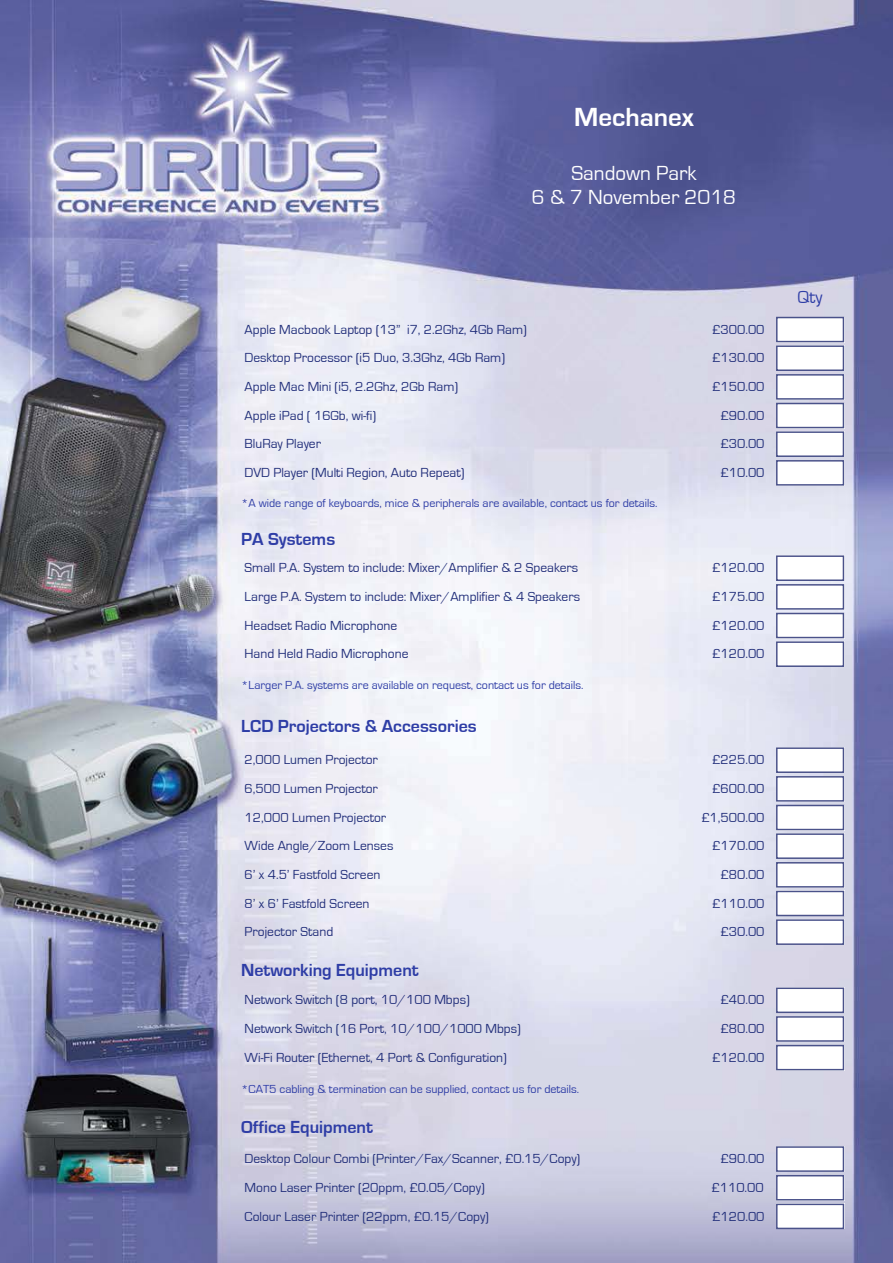
<style>
.page{position:relative;width:893px;height:1263px;background:#fff}
.page>*{position:absolute;margin:0;border:0;box-sizing:border-box;transform-origin:0 0}
.t1{font:700 27px "Eurostile";color:#fff}
.t2{font:21px/23.4px "Eurostile";color:#fff;text-align:center}
.t3{font:700 18px "Eurostile";color:#2e3da6}
.t4{font:18px "Eurostile";color:#2e3da6}
.t5{font:13.5px/28.7px "Eurostile";color:#212e7a}
.t6{font:12px "Eurostile";color:#2e3da6}
</style>
<div class="page">
<img style="left:0;top:0;width:893px;height:1263px">
<div style="left:776px;top:317px;width:68px;height:25px;background:#fff"></div>
<div style="left:776px;top:317px;width:68px;height:25px;border:2px solid #4a528a"></div>
<div style="left:776px;top:555px;width:68px;height:26px;background:#fff"></div>
<div style="left:776px;top:555px;width:68px;height:26px;border:2px solid #4a528a"></div>
<div style="left:776px;top:584px;width:68px;height:26px;background:#fff"></div>
<div style="left:776px;top:584px;width:68px;height:26px;border:2px solid #4a528a"></div>
<div style="left:776px;top:613px;width:68px;height:25px;background:#fff"></div>
<div style="left:776px;top:613px;width:68px;height:25px;border:2px solid #4a528a"></div>
<div style="left:776px;top:641px;width:68px;height:26px;background:#fff"></div>
<div style="left:776px;top:641px;width:68px;height:26px;border:2px solid #4a528a"></div>
<div style="left:776px;top:345px;width:68px;height:26px;background:#fff"></div>
<div style="left:776px;top:345px;width:68px;height:26px;border:2px solid #4a528a"></div>
<div style="left:776px;top:374px;width:68px;height:26px;background:#fff"></div>
<div style="left:776px;top:374px;width:68px;height:26px;border:2px solid #4a528a"></div>
<div style="left:776px;top:403px;width:68px;height:25px;background:#fff"></div>
<div style="left:776px;top:403px;width:68px;height:25px;border:2px solid #4a528a"></div>
<div style="left:776px;top:431px;width:68px;height:26px;background:#fff"></div>
<div style="left:776px;top:431px;width:68px;height:26px;border:2px solid #4a528a"></div>
<div style="left:776px;top:460px;width:68px;height:26px;background:#fff"></div>
<div style="left:776px;top:460px;width:68px;height:26px;border:2px solid #4a528a"></div>
<div style="left:776px;top:776px;width:68px;height:26px;background:#fff"></div>
<div style="left:776px;top:776px;width:68px;height:26px;border:2px solid #4a528a"></div>
<div style="left:776px;top:805px;width:68px;height:25px;background:#fff"></div>
<div style="left:776px;top:805px;width:68px;height:25px;border:2px solid #4a528a"></div>
<div style="left:776px;top:833px;width:68px;height:26px;background:#fff"></div>
<div style="left:776px;top:833px;width:68px;height:26px;border:2px solid #4a528a"></div>
<div style="left:776px;top:862px;width:68px;height:25px;background:#fff"></div>
<div style="left:776px;top:862px;width:68px;height:25px;border:2px solid #4a528a"></div>
<div style="left:776px;top:891px;width:68px;height:25px;background:#fff"></div>
<div style="left:776px;top:891px;width:68px;height:25px;border:2px solid #4a528a"></div>
<div style="left:776px;top:919px;width:68px;height:26px;background:#fff"></div>
<div style="left:776px;top:919px;width:68px;height:26px;border:2px solid #4a528a"></div>
<div style="left:776px;top:987px;width:68px;height:26px;background:#fff"></div>
<div style="left:776px;top:987px;width:68px;height:26px;border:2px solid #4a528a"></div>
<div style="left:776px;top:1016px;width:68px;height:26px;background:#fff"></div>
<div style="left:776px;top:1016px;width:68px;height:26px;border:2px solid #4a528a"></div>
<div style="left:776px;top:1045px;width:68px;height:25px;background:#fff"></div>
<div style="left:776px;top:1045px;width:68px;height:25px;border:2px solid #4a528a"></div>
<div style="left:776px;top:747px;width:68px;height:26px;background:#fff"></div>
<div style="left:776px;top:747px;width:68px;height:26px;border:2px solid #4a528a"></div>
<div style="left:776px;top:1146px;width:68px;height:26px;background:#fff"></div>
<div style="left:776px;top:1146px;width:68px;height:26px;border:2px solid #4a528a"></div>
<div style="left:776px;top:1175px;width:68px;height:25px;background:#fff"></div>
<div style="left:776px;top:1175px;width:68px;height:25px;border:2px solid #4a528a"></div>
<div style="left:776px;top:1203px;width:68px;height:26px;background:#fff"></div>
<div style="left:776px;top:1203px;width:68px;height:26px;border:2px solid #4a528a"></div>
<h1 class="t1" style="left:574px;top:103px;width:121px">Mechanex</h1>
<h2 class="t2" style="left:532px;top:162px;width:206px">Sandown Park<br>6 &amp; 7 November 2018</h2>
<p class="t5" style="left:245px;top:315px;width:284px">Apple Macbook Laptop (13” i7, 2.2Ghz, 4Gb Ram)</p>
<p class="t5" style="left:712px;top:315px;width:54px">£300.00</p>
<p class="t5" style="left:245px;top:344px;width:262px">Desktop Processor (i5 Duo, 3.3Ghz, 4Gb Ram)<br>Apple Mac Mini (i5, 2.2Ghz, 2Gb Ram)<br>Apple iPad ( 16Gb, wi-fi)<br>BluRay Player<br>DVD Player (Multi Region, Auto Repeat)</p>
<p class="t5" style="left:712px;top:344px;width:54px;text-align:right">£130.00 £150.00 £90.00 £30.00 £10.00</p>
<p class="t6" style="left:241px;top:496px;width:418px">*A wide range of keyboards, mice &amp; peripherals are available, contact us for details.</p>
<h3 class="t3" style="left:241px;top:529px;width:96px">PA Systems</h3>
<p class="t5" style="left:245px;top:554px;width:335px">Small P.A. System to include: Mixer/Amplifier &amp; 2 Speakers</p>
<p class="t5" style="left:712px;top:554px;width:54px">£120.00</p>
<p class="t5" style="left:245px;top:582px;width:337px">Large P.A. System to include: Mixer/Amplifier &amp; 4 Speakers</p>
<p class="t5" style="left:712px;top:582px;width:54px">£175.00</p>
<p class="t5" style="left:245px;top:611px;width:154px">Headset Radio Microphone</p>
<p class="t5" style="left:712px;top:611px;width:54px">£120.00</p>
<p class="t5" style="left:245px;top:640px;width:165px">Hand Held Radio Microphone</p>
<p class="t5" style="left:712px;top:640px;width:54px">£120.00</p>
<p class="t6" style="left:241px;top:679px;width:344px">*Larger P.A. systems are available on request, contact us for details.</p>
<h3 class="t3" style="left:241px;top:717px;width:237px">LCD Projectors &amp; Accessories</h3>
<p class="t5" style="left:245px;top:746px;width:135px">2,000 Lumen Projector</p>
<p class="t5" style="left:712px;top:746px;width:54px">£225.00</p>
<p class="t5" style="left:245px;top:774px;width:150px">6,500 Lumen Projector<br>12,000 Lumen Projector<br>Wide Angle/Zoom Lenses<br>6’ x 4.5’ Fastfold Screen<br>8’ x 6’ Fastfold Screen<br>Projector Stand</p>
<p class="t5" style="left:701px;top:774px;width:65px;text-align:right">£600.00 £1,500.00 £170.00 £80.00 £110.00 £30.00</p>
<h3 class="t3" style="left:241px;top:960px;width:179px">Networking Equipment</h3>
<p class="t5" style="left:245px;top:986px;width:227px">Network Switch (8 port, 10/100 Mbps)</p>
<p class="t5" style="left:720px;top:986px;width:46px">£40.00</p>
<p class="t5" style="left:245px;top:1015px;width:278px">Network Switch (16 Port, 10/100/1000 Mbps)<br>Wi-Fi Router (Ethernet, 4 Port &amp; Configuration)</p>
<p class="t5" style="left:712px;top:1015px;width:54px;text-align:right">£80.00 £120.00</p>
<p class="t6" style="left:241px;top:1083px;width:339px">*CAT5 cabling &amp; termination can be supplied, contact us for details.</p>
<h3 class="t3" style="left:241px;top:1117px;width:133px">Office Equipment</h3>
<p class="t5" style="left:245px;top:1145px;width:337px">Desktop Colour Combi (Printer/Fax/Scanner, £0.15/Copy)</p>
<p class="t5" style="left:720px;top:1145px;width:46px">£90.00</p>
<p class="t5" style="left:245px;top:1173px;width:242px">Mono Laser Printer (20ppm, £0.05/Copy)</p>
<p class="t5" style="left:711px;top:1173px;width:54px">£110.00</p>
<p class="t5" style="left:245px;top:1202px;width:246px">Colour Laser Printer (22ppm, £0.15/Copy)</p>
<p class="t5" style="left:712px;top:1202px;width:54px">£120.00</p>
<h3 class="t4" style="left:798px;top:288px;width:26px">Qty</h3>
</div>
